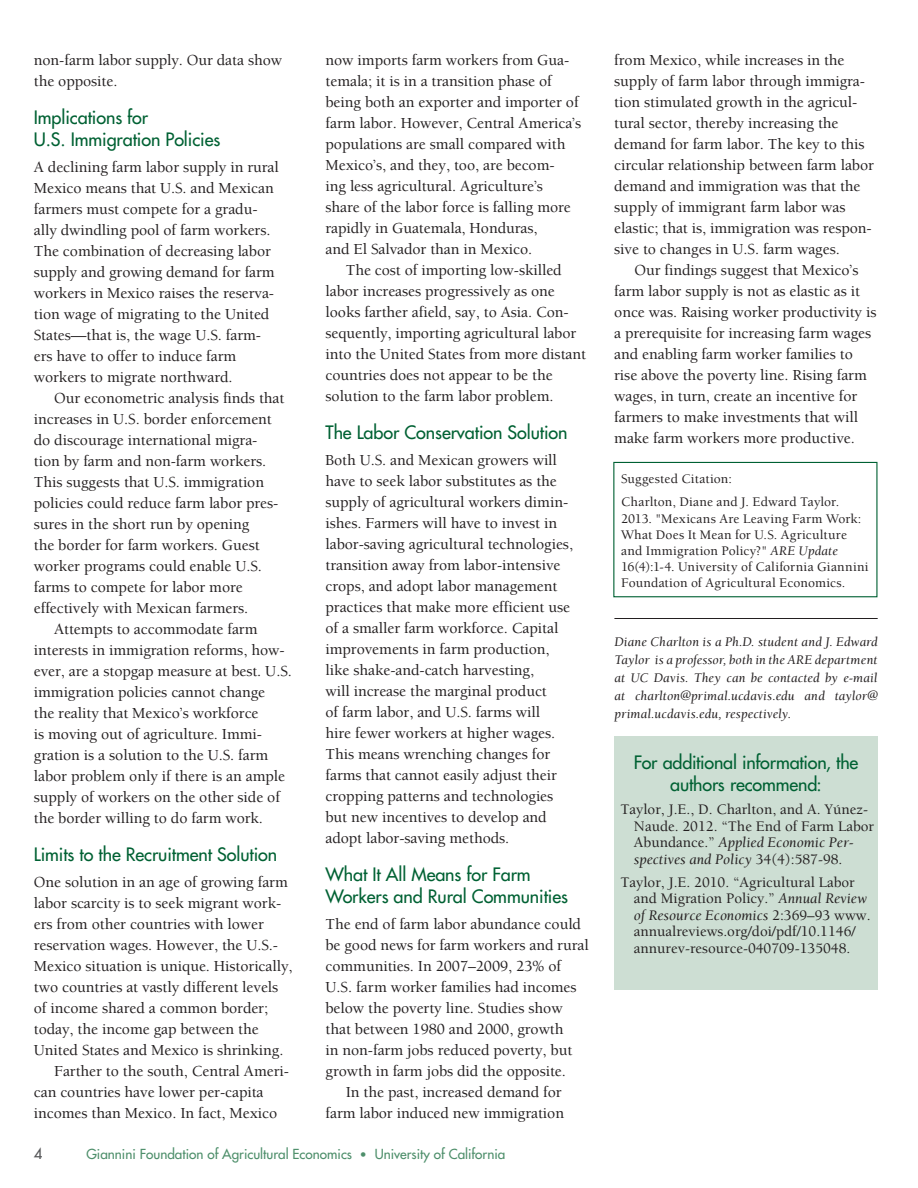
<style>
.page{position:relative;width:918px;height:1188px;background:#fff}
.page>*{position:absolute;margin:0;border:0;box-sizing:border-box;transform-origin:0 0}
.Heading{font:500 18px/21.6px "Futura Std";letter-spacing:-.005em;color:#006133}
.A-toc_title{font:500 18px/21.6px "Futura Std";letter-spacing:-.01em;color:#006133;text-align:center}
.A-parag_text_indent{font:500 15.75px/21px "Berkeley Std";letter-spacing:-.005em;color:#231f20}
.A-parag_text_no_inde{font:500 15.75px/21px "Berkeley Std";letter-spacing:-.005em;color:#231f20}
.A-parag_text_indent-2{font:500 15px/16.5px "Berkeley Std";color:#231f20}
.t1{font:500 15px "Futura Std";color:#57585a}
.A-Article_title{font:500 13.5px/16.2px "Berkeley Std";letter-spacing:.01em;color:#231f20}
.A-Author_credits{font:italic 13.5px/18px "Berkeley Std";letter-spacing:.015em;color:#231f20;text-align:justify}
.t2{font:500 13.5px "Futura Std";color:#4e8f6b}
.A-Author{font:500 13.5px "Berkeley Std";letter-spacing:.005em;color:#231f20}
.s1{font-size:12px}
.s2{font-weight:400;font-style:italic}
</style>
<div class="page">
<hr style="left:614px;top:618px;width:264px;height:1px;background:#231f20">
<div style="left:613px;top:462px;width:265px;height:135px;border:1px solid #006133"></div>
<div style="left:614px;top:736px;width:264px;height:253px;background:#cdded3"></div>
<p class="A-parag_text_indent" style="left:34px;top:50px;width:250px">non-farm labor supply. Our data show the opposite.</p>
<p class="Heading" style="left:34px;top:107px;width:188px">Implications for<br>U.S. Immigration Policies</p>
<p class="A-parag_text_no_inde" style="left:34px;top:157px;width:246px">A declining farm labor supply in rural Mexico means that U.S. and Mexican farmers must compete for a gradu&shy;ally dwindling pool of farm workers.<br>The combination of decreasing labor supply and growing demand for farm workers in Mexico raises the reserva&shy;tion wage of migrating to the United States—that is, the wage U.S. farm&shy;ers have to offer to induce farm workers to migrate northward.</p>
<p class="A-parag_text_indent" style="left:34px;top:388px;width:252px;text-indent:20px">Our econometric analysis finds that increases in U.S. border enforcement do discourage international migra&shy;tion by farm and non-farm workers.<br>This suggests that U.S. immigration policies could reduce farm labor pres&shy;sures in the short run by opening<br>the border for farm workers. Guest worker programs could enable U.S. farms to compete for labor more effectively with Mexican farmers.</p>
<p class="A-parag_text_indent" style="left:34px;top:619px;width:260px;text-indent:20px">Attempts to accommodate farm interests in immigration reforms, how&shy;ever, are a stopgap measure at best. U.S. immigration policies cannot change<br>the reality that Mexico’s workforce<br>is moving out of agriculture. Immi&shy;gration is a solution to the U.S. farm labor problem only if there is an ample supply of workers on the other side of the border willing to do farm work.</p>
<p class="Heading" style="left:34px;top:843px;width:245px">Limits to the Recruitment Solution</p>
<p class="A-parag_text_no_inde" style="left:34px;top:872px;width:260px">One solution in an age of growing farm labor scarcity is to seek migrant work&shy;ers from other countries with lower reservation wages. However, the U.S.- Mexico situation is unique. Historically, two countries at vastly different levels of income shared a common border; today, the income gap between the United States and Mexico is shrinking.</p>
<p class="A-parag_text_indent" style="left:34px;top:1061px;width:257px;text-indent:20px">Farther to the south, Central Ameri&shy;can countries have lower per-capita incomes than Mexico. In fact, Mexico</p>
<p class="A-parag_text_indent" style="left:326px;top:50px;width:257px">now imports farm workers from Gua&shy;temala; it is in a transition phase of being both an exporter and importer of farm labor. However, Central America’s populations are small compared with Mexico’s, and they, too, are becom-<br>ing less agricultural. Agriculture’s share of the labor force is falling more rapidly in Guatemala, Honduras,<br>and El Salvador than in Mexico.</p>
<p class="A-parag_text_indent" style="left:326px;top:260px;width:262px;text-indent:20px">The cost of importing low-skilled labor increases progressively as one looks farther afield, say, to Asia. Con&shy;sequently, importing agricultural labor into the United States from more distant countries does not appear to be the solution to the farm labor problem.</p>
<p class="Heading" style="left:326px;top:422px;width:244px">The Labor Conservation Solution</p>
<p class="A-parag_text_no_inde" style="left:326px;top:450px;width:249px">Both U.S. and Mexican growers will have to seek labor substitutes as the supply of agricultural workers dimin&shy;ishes. Farmers will have to invest in labor-saving agricultural technologies, transition away from labor-intensive crops, and adopt labor management practices that make more efficient use of a smaller farm workforce. Capital improvements in farm production, like shake-and-catch harvesting,<br>will increase the marginal product<br>of farm labor, and U.S. farms will<br>hire fewer workers at higher wages.<br>This means wrenching changes for farms that cannot easily adjust their cropping patterns and technologies but new incentives to develop and adopt labor-saving methods.</p>
<p class="Heading" style="left:326px;top:864px;width:244px">What It All Means for Farm<br>Workers and Rural Communities</p>
<p class="A-parag_text_no_inde" style="left:326px;top:914px;width:265px">The end of farm labor abundance could be good news for farm workers and rural communities. In 2007–2009, 23% of U.S. farm worker families had incomes below the poverty line. Studies show that between 1980 and 2000, growth<br>in non-farm jobs reduced poverty, but growth in farm jobs did the opposite.</p>
<p class="A-parag_text_indent" style="left:326px;top:1082px;width:240px;text-align:right">In the past, increased demand for farm labor induced new immigration</p>
<p class="t1" style="left:34px;top:1144px;width:10px">4</p>
<p class="t2" style="left:86px;top:1145px;width:421px">Giannini Foundation of Agricultural Economics <span class="s1">•</span> University of California</p>
<p class="A-parag_text_indent" style="left:614px;top:50px;width:261px">from Mexico, while increases in the supply of farm labor through immigra&shy;tion stimulated growth in the agricul&shy;tural sector, thereby increasing the demand for farm labor. The key to this circular relationship between farm labor demand and immigration was that the supply of immigrant farm labor was elastic; that is, immigration was respon&shy;sive to changes in U.S. farm wages.</p>
<p class="A-parag_text_indent" style="left:614px;top:260px;width:264px;text-indent:20px">Our findings suggest that Mexico’s farm labor supply is not as elastic as it once was. Raising worker productivity is a prerequisite for increasing farm wages and enabling farm worker families to rise above the poverty line. Rising farm wages, in turn, create an incentive for farmers to make investments that will make farm workers more productive.</p>
<p class="A-Author" style="left:621px;top:472px;width:112px">Suggested Citation:</p>
<p class="A-Article_title" style="left:621px;top:494px;width:249px">Charlton, Diane and J. Edward Taylor.<br>2013. "Mexicans Are Leaving Farm Work:<br>What Does It Mean for U.S. Agriculture and Immigration Policy?" <span class="s2">ARE Update </span>16(4):1-4. University of California Giannini Foundation of Agricultural Economics.</p>
<p class="A-Author_credits" style="left:614px;top:633px;width:265px">Diane Charlton is a Ph.D. student and J. Edward Taylor is a professor, both in the ARE department at UC Davis. They can be contacted by e-mail at charlton@primal.ucdavis.edu and taylor@ primal.ucdavis.edu, respectively.</p>
<p class="A-toc_title" style="left:634px;top:752px;width:226px">For additional information, the authors recommend:</p>
<p class="A-parag_text_indent-2" style="left:634px;top:801px;width:242px;text-indent:-14px">Taylor, J.E., D. Charlton, and A. Yúnez-Naude. 2012. “The End of Farm Labor Abundance.” <span class="s2">Applied Economic Per&shy;spectives and Policy</span> 34(4):587-98.</p>
<p class="A-parag_text_indent-2" style="left:634px;top:874px;width:238px;text-indent:-14px">Taylor, J.E. 2010. “Agricultural Labor and Migration Policy.” <span class="s2">Annual Review of Resource Economics</span> 2:369–93 www. annualreviews.org/doi/pdf/10.1146/ annurev-resource-040709-135048.</p>
</div>
